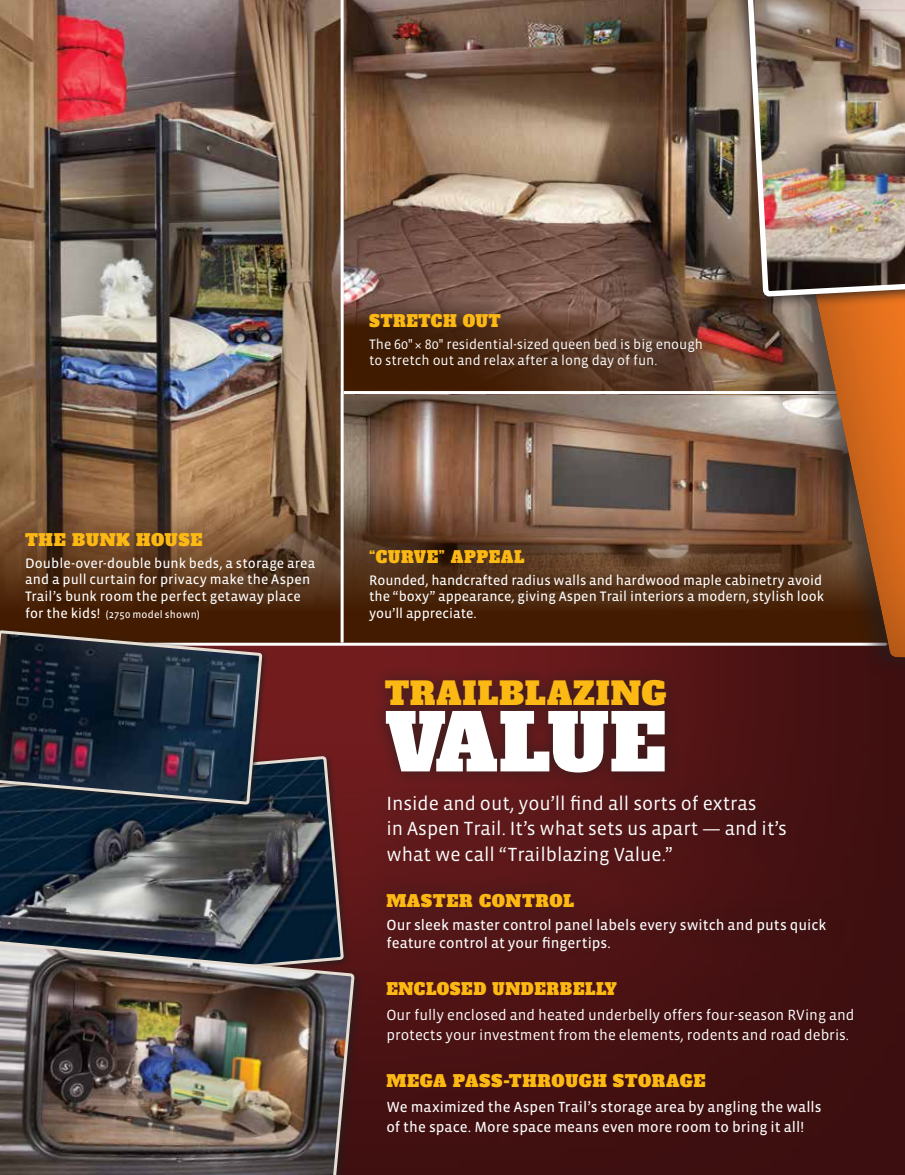
<style>
.page{position:relative;width:905px;height:1175px;background:#fff}
.page>*{position:absolute;margin:0;border:0;box-sizing:border-box;transform-origin:0 0}
.t1{font:77.7px "Alfa Slab One";letter-spacing:-.02em;color:#fff}
.t2{font:31.5px "Alfa Slab One";letter-spacing:.025em;color:#fdb913}
.t3{font:19.5px/25.5px "Vista Sans OT";color:#fff}
.t4{font:16.5px "Alfa Slab One";letter-spacing:.04em;color:#fdb913}
.t5{font:16.5px "Alfa Slab One";letter-spacing:.04em;color:#fdb913;scale:.95 1}
.t6{font:15px/18px "Vista Sans OT";letter-spacing:.005em;color:#fff}
.t7{font:15px/19.5px "Vista Sans OT";color:#fff}
.t8{font:14.1px/16.5px "Vista Sans OT";color:#fff}
.t9{font:14.1px/16.5px "Vista Sans OT";color:#fff}
.t10{font:10.5px "Vista Sans OT";letter-spacing:.02em;color:#fff}
.s1{font-size:14.1px}
</style>
<div class="page">
<img style="left:0;top:0;width:698px;height:506px">
<svg style="left:343px;top:394px;width:355px;height:112px;background:#856a59"></svg>
<svg style="left:0;top:506px;width:698px;height:136px;background:#5f3c23"></svg>
<div style="left:0;top:642px;width:904px;height:532px;background:#231f20;opacity:.55"></div>
<hr style="left:0;top:642px;width:886px;height:3px;background:#fff">
<div style="left:346px;top:290px;width:377px;height:100px;background:#231f20;opacity:.75"></div>
<hr style="left:343px;top:391px;width:561px;height:3px;background:#fff">
<div style="left:364px;top:869px;width:483px;height:103px;background:#231f20;opacity:.75"></div>
<div style="left:371px;top:666px;width:309px;height:121px;background:#231f20;opacity:.75"></div>
<div style="left:365px;top:773px;width:442px;height:114px;background:#231f20;opacity:.75"></div>
<svg style="left:0;top:691px;width:343px;height:242px;background:#4e484f"></svg>
<div style="left:0;top:933px;width:364px;height:241px;background:#231f20;opacity:.8"></div>
<img style="left:0;top:936px;width:356px;height:238px">
<svg style="left:0;top:587px;width:264px;height:260px;background:#2c2d34"></svg>
<hr style="left:340px;top:0;width:3px;height:642px;background:#fff">
<div style="left:705px;top:0;width:199px;height:718px;background:#461112"></div>
<svg style="left:698px;top:0;width:206px;height:700px"></svg>
<div style="left:738px;top:0;width:166px;height:310px;background:#231f20;opacity:.8"></div>
<img style="left:746px;top:0;width:158px;height:497px">
<p class="t5" style="left:369px;top:310px;width:140px">STRETCH OUT</p>
<p class="t9" style="left:369px;top:336px;width:335px">The 60" × 80" residential-sized queen bed is big enough to stretch out and relax after a long day of fun.</p>
<p class="t4" style="left:25px;top:529px;width:179px">THE BUNK HOUSE</p>
<p class="t8" style="left:25px;top:555px;width:291px">Double-over-double bunk beds, a storage area and a pull curtain for privacy make the Aspen<br>Trail’s bunk room the perfect getaway place</p>
<p class="t10" style="left:25px;top:608px;width:176px"><span class="s1">for the kids!</span> (2750 model shown)</p>
<p class="t5" style="left:369px;top:546px;width:165px">“CURVE” APPEAL</p>
<p class="t8" style="left:369px;top:572px;width:456px">Rounded, handcrafted radius walls and hardwood maple cabinetry avoid the “boxy” appearance, giving Aspen Trail interiors a modern, stylish look you’ll appreciate.</p>
<h2 class="t2" style="left:385px;top:672px;width:283px">TRAILBLAZING</h2>
<h1 class="t1" style="left:385px;top:691px;width:283px">VALUE</h1>
<h3 class="t3" style="left:386px;top:791px;width:402px">Inside and out, you’ll find all sorts of extras<br>in Aspen Trail. It’s what sets us apart — and it’s what we call “Trailblazing Value.”</h3>
<p class="t4" style="left:386px;top:889px;width:189px">MASTER CONTROL</p>
<p class="t6" style="left:386px;top:916px;width:441px">Our sleek master control panel labels every switch and puts quick feature control at your fingertips.</p>
<p class="t5" style="left:386px;top:978px;width:244px">ENCLOSED UNDERBELLY</p>
<p class="t7" style="left:386px;top:1005px;width:469px">Our fully enclosed and heated underbelly offers four-season RVing and protects your investment from the elements, rodents and road debris.</p>
<p class="t4" style="left:386px;top:1070px;width:321px">MEGA PASS-THROUGH STORAGE</p>
<p class="t6" style="left:386px;top:1097px;width:436px;line-height:19.5px">We maximized the Aspen Trail’s storage area by angling the walls of the space. More space means even more room to bring it all!</p>
</div>
